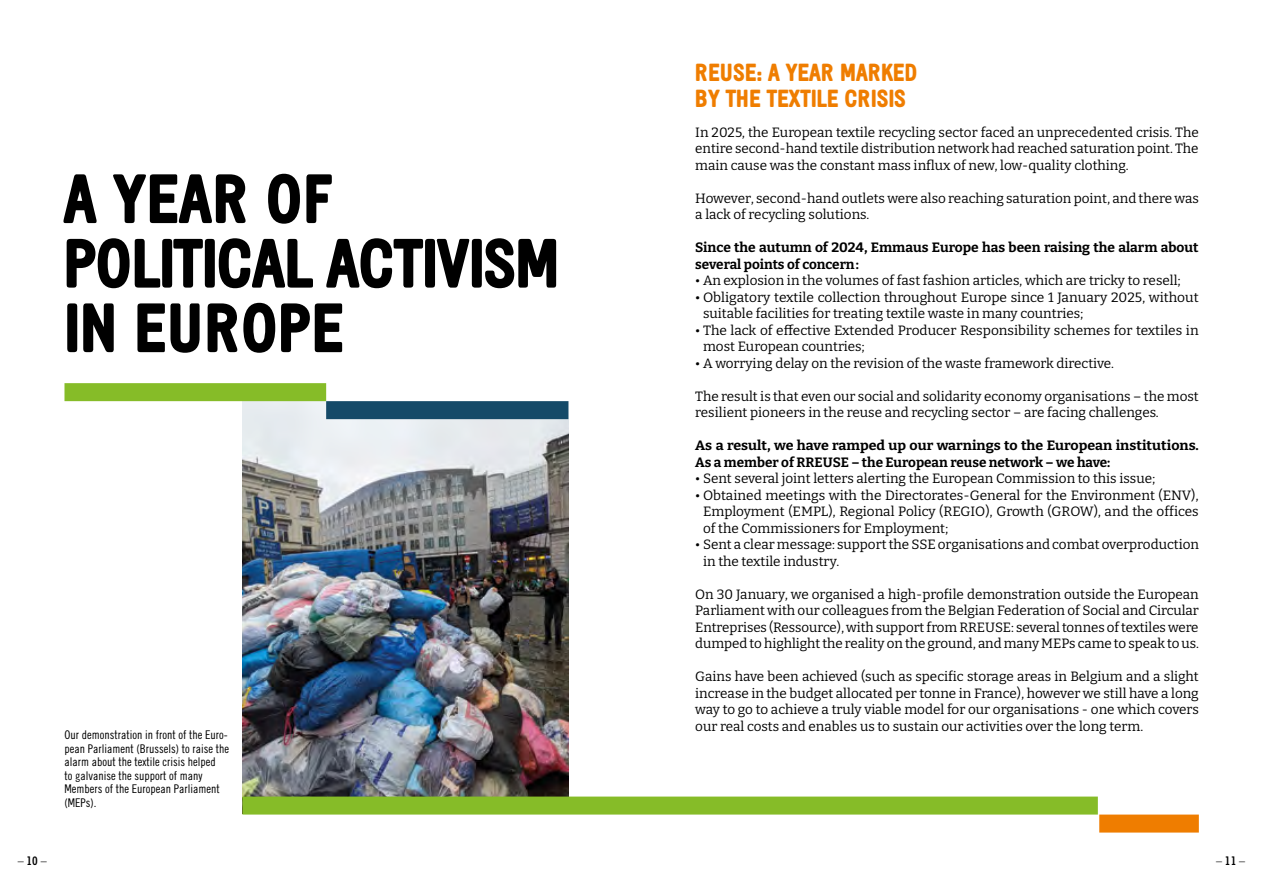
<style>
.page{position:relative;width:1263px;height:893px;background:#fff}
.page>*{position:absolute;margin:0;border:0;box-sizing:border-box;transform-origin:0 0}
.t1{font:900 67.5px/64.5px "Emmaus";letter-spacing:-.02em;color:#000}
.t2{font:900 24px/25.5px "Emmaus";color:#ef7d00}
.t3{font:13.5px/16.5px "Bitter";color:#000}
.t4{font:700 13.5px/16.5px "Bitter";color:#000;scale:1.05 1}
.t5{font:700 13.5px/16.5px "Bitter";color:#000}
.t6{font:300 12px/13.5px "Emmaus";color:#000}
.s1{font-weight:700}
</style>
<div class="page">
<img style="left:242px;top:401px;width:326px;height:396px">
<div style="left:64px;top:383px;width:262px;height:18px;background:#86bc28"></div>
<div style="left:326px;top:401px;width:242px;height:18px;background:#154a68"></div>
<div style="left:1099px;top:815px;width:100px;height:18px;background:#ef7d00"></div>
<div style="left:242px;top:797px;width:856px;height:18px;background:#86bc28"></div>
<h1 class="t1" style="left:64px;top:166px;width:498px">A YEAR OF<br>POLITICAL ACTIVISM<br>IN EUROPE</h1>
<p class="t6" style="left:64px;top:728px;width:166px">Our demonstration in front of the Euro&shy;pean Parliament (Brussels) to raise the alarm about the textile crisis helped<br>to galvanise the support of many<br>Members of the European Parliament (MEPs).</p>
<h2 class="t2" style="left:695px;top:60px;width:224px">REUSE: A YEAR MARKED<br>BY THE TEXTILE CRISIS</h2>
<p class="t3" style="left:695px;top:123px;width:505px;text-align:justify">In 2025, the European textile recycling sector faced an unprecedented crisis. The entire second-hand textile distribution network had reached saturation point. The main cause was the constant mass influx of new, low-quality clothing.</p>
<p class="t3" style="left:695px;top:189px;width:505px">However, second-hand outlets were also reaching saturation point, and there was a lack of recycling solutions.</p>
<p class="t5" style="left:695px;top:239px;width:505px">Since the autumn of 2024, Emmaus Europe has been raising the alarm about several points of concern :</p>
<p class="t3" style="left:695px;top:272px;width:487px">• An explosion in the volumes of fast fashion articles, which are tricky to resell;</p>
<p class="t3" style="left:703px;top:288px;width:497px;text-indent:-8px">• Obligatory textile collection throughout Europe since 1 January 2025, without suitable facilities for treating textile waste in many countries;</p>
<p class="t3" style="left:703px;top:321px;width:497px;text-indent:-8px">• The lack of effective Extended Producer Responsibility schemes for textiles in most European countries;</p>
<p class="t3" style="left:695px;top:354px;width:420px">• A worrying delay on the revision of the waste framework directive.</p>
<p class="t3" style="left:695px;top:387px;width:505px">The result is that even our social and solidarity economy organisations – the most resilient pioneers in the reuse and recycling sector – are facing challenges.</p>
<p class="t4" style="left:695px;top:437px;width:481px">As a result, we have ramped up our warnings to the European institutions.<br>As a member of RREUSE – the European reuse network – we have:</p>
<p class="t3" style="left:695px;top:470px;width:461px">• Sent several joint letters alerting the European Commission to this issue;</p>
<p class="t3" style="left:703px;top:486px;width:497px;text-align:justify;text-indent:-8px">• Obtained meetings with the Directorates-General for the Environment (ENV), Employment (EMPL), Regional Policy (REGIO), Growth (GROW), and the offices of the Commissioners for Employment;</p>
<p class="t3" style="left:703px;top:536px;width:497px;text-indent:-8px">• Sent a clear message: support the SSE organisations and combat overproduction in the textile industry.</p>
<p class="t3" style="left:695px;top:585px;width:505px;text-align:justify">On 30 January, we organised a high-profile demonstration outside the European Parliament with our colleagues from the Belgian Federation of Social and Circular Entreprises (Ressource), with support from RREUSE: several tonnes of textiles were dumped to highlight the reality on the ground, and many MEPs came to speak to us.</p>
<p class="t3" style="left:695px;top:668px;width:505px;text-align:justify">Gains have been achieved (such as specific storage areas in Belgium and a slight increase in the budget allocated per tonne in France), however we still have a long way to go to achieve a truly viable model for our organisations - one which covers our real costs and enables us to sustain our activities over the long term.</p>
<p class="t6" style="left:18px;top:854px;width:31px">– <span class="s1">10</span> –</p>
<p class="t6" style="left:1216px;top:854px;width:31px">– <span class="s1">11</span> –</p>
</div>
